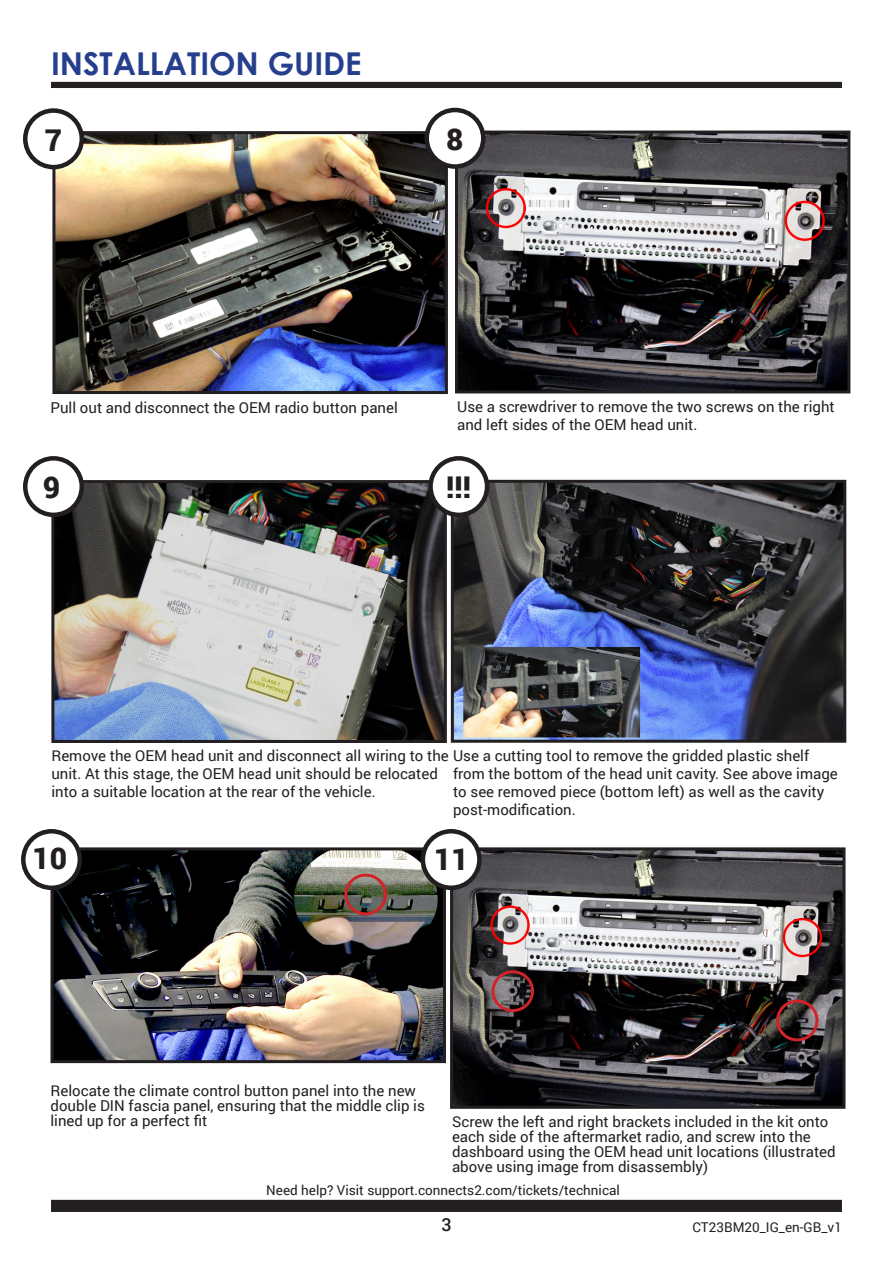
<style>
.page{position:relative;width:893px;height:1263px;background:#fff}
.page>*{position:absolute;margin:0;border:0;box-sizing:border-box;transform-origin:0 0}
.t1{font:700 31.5px "Century Gothic";color:#253f8e}
.t2{font:900 30px "Roboto";color:#231f20}
.t3{font:500 18px "Roboto";color:#231f20}
.t4{font:15px/18px "Roboto";color:#231f20}
.t5{font:13.5px "Roboto";color:#231f20}
</style>
<div class="page">
<div style="left:53px;top:1201px;width:787px;height:9px;background:#231f20"></div>
<div style="left:51px;top:1200px;width:791px;height:12px;border:3px solid #231f20"></div>
<div style="left:51px;top:82px;width:791px;height:6px;border:3px solid #231f20"></div>
<img style="left:56px;top:135px;width:388px;height:255px">
<div style="left:52px;top:131px;width:396px;height:263px;border:3px solid #231f20"></div>
<img style="left:459px;top:135px;width:387px;height:254px">
<div style="left:455px;top:131px;width:395px;height:262px;border:3px solid #231f20"></div>
<img style="left:55px;top:484px;width:388px;height:255px">
<div style="left:51px;top:480px;width:396px;height:263px;border:3px solid #231f20"></div>
<img style="left:455px;top:484px;width:387px;height:255px">
<div style="left:451px;top:480px;width:395px;height:263px;border:3px solid #231f20"></div>
<div style="left:25px;top:111px;width:57px;height:56px;background:#fff;border-radius:50%"></div>
<div style="left:23px;top:108px;width:61px;height:61px;border:4px solid #231f20;border-radius:50%"></div>
<div style="left:427px;top:110px;width:56px;height:57px;background:#fff;border-radius:50%"></div>
<div style="left:424px;top:108px;width:61px;height:61px;border:4px solid #231f20;border-radius:50%"></div>
<div style="left:25px;top:458px;width:57px;height:57px;background:#fff;border-radius:50%"></div>
<div style="left:23px;top:456px;width:61px;height:61px;border:4px solid #231f20;border-radius:50%"></div>
<div style="left:431px;top:458px;width:56px;height:57px;background:#fff;border-radius:50%"></div>
<div style="left:428px;top:456px;width:61px;height:61px;border:4px solid #231f20;border-radius:50%"></div>
<img style="left:54px;top:851px;width:388px;height:208px">
<div style="left:50px;top:847px;width:396px;height:216px;border:3px solid #231f20"></div>
<div style="left:23px;top:831px;width:57px;height:57px;background:#fff;border-radius:50%"></div>
<div style="left:21px;top:829px;width:61px;height:61px;border:4px solid #231f20;border-radius:50%"></div>
<div style="left:344px;top:873px;width:43px;height:42px;border:3px solid #d1232a;border-radius:50%"></div>
<img style="left:454px;top:851px;width:387px;height:254px">
<div style="left:450px;top:847px;width:395px;height:262px;border:3px solid #231f20"></div>
<div style="left:423px;top:831px;width:56px;height:57px;background:#fff;border-radius:50%"></div>
<div style="left:421px;top:829px;width:61px;height:61px;border:4px solid #231f20;border-radius:50%"></div>
<div style="left:491px;top:970px;width:43px;height:42px;border:3px solid #d1232a;border-radius:50%"></div>
<div style="left:776px;top:1000px;width:43px;height:41px;border:3px solid #d1232a;border-radius:50%"></div>
<p class="t1" style="left:51px;top:39px;width:312px">INSTALLATION GUIDE</p>
<p class="t2" style="left:45px;top:119px;width:19px">7</p>
<p class="t2" style="left:446px;top:118px;width:19px">8</p>
<p class="t4" style="left:51px;top:398px;width:349px">Pull out and disconnect the OEM radio button panel</p>
<p class="t4" style="left:457px;top:397px;width:379px">Use a screwdriver to remove the two screws on the right and left sides of the OEM head unit.</p>
<p class="t2" style="left:43px;top:466px;width:19px">9</p>
<p class="t2" style="left:446px;top:466px;width:26px">!!!</p>
<p class="t4" style="left:51px;top:746px;width:759px">Remove the OEM head unit and disconnect all wiring to the Use a cutting tool to remove the gridded plastic shelf unit. At this stage, the OEM head unit should be relocated<br>into a suitable location at the rear of the vehicle.</p>
<p class="t4" style="left:453px;top:764px;width:386px">from the bottom of the head unit cavity. See above image to see removed piece (bottom left) as well as the cavity post-modification.</p>
<p class="t2" style="left:32px;top:837px;width:36px">10</p>
<p class="t2" style="left:434px;top:838px;width:36px">11</p>
<p class="t4" style="left:51px;top:1082px;width:376px;line-height:15px">Relocate the climate control button panel into the new double DIN fascia panel, ensuring that the middle clip is lined up for a perfect fit</p>
<p class="t4" style="left:452px;top:1113px;width:385px;line-height:15px">Screw the left and right brackets included in the kit onto each side of the aftermarket radio, and screw into the dashboard using the OEM head unit locations (illustrated above using image from disassembly)</p>
<p class="t5" style="left:266px;top:1180px;width:355px">Need help? Visit support.connects2.com/tickets/technical</p>
<p class="t3" style="left:441px;top:1212px;width:12px">3</p>
<p class="t5" style="left:693px;top:1218px;width:151px">CT23BM20_IG_en-GB_v1</p>
</div>
